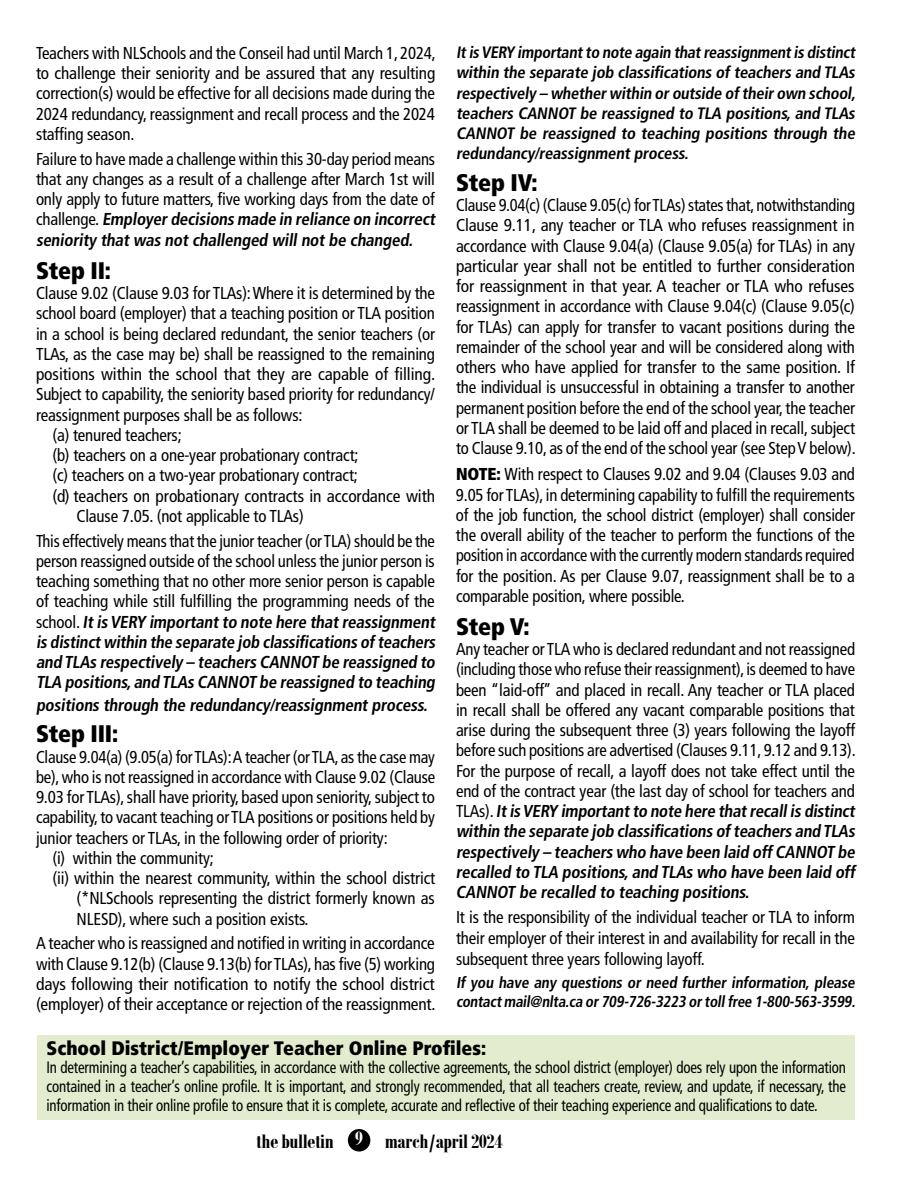
<style>
.page{position:relative;width:918px;height:1188px;background:#fff}
.page>*{position:absolute;margin:0;border:0;box-sizing:border-box;transform-origin:0 0}
.t1{font:900 condensed 24px "Frutiger LT Std";letter-spacing:-.01em;color:#000}
.t2{font:700 21px "Bodoni MT Condensed";letter-spacing:-.015em;color:#000}
.t3{font:900 condensed 19.5px "Frutiger LT Std";color:#000}
.t4{font:condensed 17.25px/20.2px "Frutiger LT Std";letter-spacing:-.01em;color:#000;text-align:justify}
.t5{font:condensed 17.25px/20.2px "Frutiger LT Std";letter-spacing:-.01em;color:#000;text-align:justify;scale:.95 1}
.t6{font:condensed 17.25px/20.2px "Frutiger LT Std";letter-spacing:-.01em;color:#000;scale:.96 1}
.t7{font:700 condensed 17.25px "Frutiger LT Std";color:#000}
.t8{font:condensed 16.5px/18.8px "Frutiger LT Std";letter-spacing:-.01em;color:#000;text-align:justify;scale:.9 1}
.t9{font:700 condensed 16.5px/20.2px "Frutiger LT Std";color:#000;text-align:justify}
.t10{font:700 condensed 15.75px/18.9px "Frutiger LT Std";color:#000}
.s1{font-weight:700}
.s2{font-weight:900}
.s3{color:#fff}
</style>
<div class="page">
<div style="left:348px;top:1129px;width:22px;height:23px;background:#000;border-radius:50%"></div>
<div style="left:38px;top:1035px;width:817px;height:85px;background:#e3eccf"></div>
<p class="t4" style="left:36px;top:43px;width:401px">Teachers with NLSchools and the Conseil had until March 1, 2024, to challenge their seniority and be assured that any resulting correction(s) would be effective for all decisions made during the 2024 redundancy, reassignment and recall process and the 2024 staffing season.</p>
<p class="t4" style="left:36px;top:149px;width:404px;text-align:left">Failure to have made a challenge within this 30-day period means that any changes as a result of a challenge after March 1st will only apply to future matters, five working days from the date of c h a l l e n g e. <span class="s1">Employer decisions made in reliance on incorrect seniority that was not challenged will not be changed.</span></p>
<h1 class="t1" style="left:36px;top:256px;width:76px">Step II:</h1>
<p class="t4" style="left:36px;top:283px;width:401px">Clause 9.02 (Clause 9.03 for TLAs): Where it is determined by the</p>
<p class="t4" style="left:36px;top:303px;width:401px">school board (employer) that a teaching position or TLA position</p>
<p class="t4" style="left:36px;top:324px;width:401px">in a school is being declared redundant, the senior teachers (or</p>
<p class="t4" style="left:36px;top:344px;width:401px">TLAs, as the case may be) shall be reassigned to the remaining</p>
<p class="t4" style="left:36px;top:364px;width:401px">positions within the school that they are capable of filling.</p>
<p class="t4" style="left:36px;top:384px;width:401px">Subject to capability, the seniority based priority for redundancy/</p>
<p class="t4" style="left:36px;top:405px;width:268px">reassignment purposes shall be as follows:</p>
<p class="t4" style="left:52px;top:425px;width:131px">(a) tenured teachers;</p>
<p class="t4" style="left:52px;top:445px;width:308px">(b) teachers on a one-year probationary contract;</p>
<p class="t4" style="left:52px;top:465px;width:307px">(c) teachers on a two-year probationary contract;</p>
<p class="t4" style="left:52px;top:486px;width:384px">(d) teachers on probationary contracts in accordance with</p>
<p class="t4" style="left:76px;top:506px;width:229px">Clause 7.05. (not applicable to TLAs)</p>
<p class="t6" style="left:36px;top:531px;width:420px">This effectively means that the junior teacher (or TLA) should be the person reassigned outside of the school unless the junior person is teaching something that no other more senior person is capable of teaching while still fulfilling the programming needs of the s c h o o l . <span class="s1">It is VERY important to note here that reassignment is distinctwithin the separate job classifications ofteachers and TLAs respectively – teachers CANNOT be reassigned to TLA positions,and TLAs CANNOT be reassigned to teaching</span></p>
<p class="t7" style="left:36px;top:695px;width:396px">positions through the redundancy/reassignment process.</p>
<h1 class="t1" style="left:36px;top:719px;width:84px">Step III:</h1>
<p class="t6" style="left:36px;top:747px;width:417px">Clause 9.04(a) (9.05(a) for TLAs): A teacher (or TLA, as the case may</p>
<p class="t4" style="left:36px;top:767px;width:401px">be), who is not reassigned in accordance with Clause 9.02 (Clause</p>
<p class="t4" style="left:36px;top:787px;width:400px">9.03 for TLAs), shall have priority, based upon seniority, subject to</p>
<p class="t4" style="left:36px;top:807px;width:401px">capability, to vacant teaching or TLA positions or positions held by</p>
<p class="t4" style="left:36px;top:828px;width:353px">junior teachers or TLAs, in the following order of priority:</p>
<p class="t4" style="left:52px;top:848px;width:163px">(i) within the community;</p>
<p class="t4" style="left:52px;top:868px;width:384px">(ii) within the nearest community, within the school district</p>
<p class="t4" style="left:76px;top:888px;width:360px">(*NLSchools representing the district formerly known as</p>
<p class="t4" style="left:76px;top:909px;width:234px">NLESD), where such a position exists.</p>
<p class="t4" style="left:36px;top:933px;width:401px">A teacher who is reassigned and notified in writing in accordance with Clause 9.12(b) (Clause 9.13(b) for TLAs), has five (5) working days following their notification to notify the school district (employer) of their acceptance or rejection of the reassignment.</p>
<p class="t9" style="left:456px;top:42px;width:404px">Itis VERY importantto note again thatreassignmentis distinct within the separate job classifications of teachers and TLAs respectively – whether within or outside oftheir own school, teachers CANNOT be reassigned to TLA positions, and TLAs CANNOT be reassigned to teaching positions through the redundancy/reassignment process.</p>
<h1 class="t1" style="left:456px;top:168px;width:83px">Step IV:</h1>
<p class="t5" style="left:456px;top:195px;width:422px">Clause 9.04(c) (Clause 9.05(c) for TLAs) states that, notwithstanding Clause 9.11, any teacher or TLA who refuses reassignment in accordance with Clause 9.04(a) (Clause 9.05(a) for TLAs) in any particular year shall not be entitled to further consideration for reassignment in that year. A teacher or TLA who refuses reassignment in accordance with Clause 9.04(c) (Clause 9.05(c) for TLAs) can apply for transfer to vacant positions during the remainder of the school year and will be considered along with others who have applied for transfer to the same position. If the individual is unsuccessful in obtaining a transfer to another permanent position before the end of the school year, the teacher or TLA shall be deemed to be laid off and placed in recall, subject to Clause 9.10, as of the end of the school year (see Step V below).</p>
<p class="t4" style="left:456px;top:464px;width:401px"><span class="s2">NOTE:</span> With respect to Clauses 9.02 and 9.04 (Clauses 9.03 and 9.05 for TLAs), in determining capability to fulfill the requirements of the job function, the school district (employer) shall consider the overall ability of the teacher to perform the functions of the position in accordance with the currently modern standards required for the position. As per Clause 9.07, reassignment shall be to a comparable position, where possible.</p>
<h1 class="t1" style="left:456px;top:612px;width:75px">Step V:</h1>
<p class="t4" style="left:456px;top:639px;width:403px;text-align:left">Any teacher or TLA who is declared redundant and not reassigned (including those who refuse their reassignment), is deemed to have been “laid-off” and placed in recall. Any teacher or TLA placed in recall shall be offered any vacant comparable positions that arise during the subsequent three (3) years following the layoff before such positions are advertised (Clauses 9.11, 9.12 and 9.13).<br>For the purpose of recall, a layoff does not take effect until the end of the contract year (the last day of school for teachers and T LA s ) . <span class="s1">Itis VERY importantto note here thatrecallis distinct within the separate job classifications ofteachers and TLAs respectively – teachers who have been laid offCANNOT be recalled to TLA positions,and TLAs who have been laid off CANNOT be recalled to teaching positions.</span></p>
<p class="t4" style="left:456px;top:907px;width:400px;line-height:20.7px">It is the responsibility of the individual teacher or TLA to inform their employer of their interest in and availability for recall in the subsequent three years following layoff.</p>
<p class="t10" style="left:456px;top:973px;width:404px">If you have any questions or need further information, please contactmail@nlta.ca or709-726-3223 ortollfree 1-800-563-3599.</p>
<p class="t3" style="left:46px;top:1036px;width:441px">School District/Employer Teacher Online Profiles:</p>
<p class="t8" style="left:46px;top:1058px;width:890px">In determining a teacher’s capabilities, in accordance with the collective agreements, the school district (employer) does rely upon the information contained in a teacher’s online profile. It is important, and strongly recommended, that all teachers create, review, and update, if necessary, the information in their online profile to ensure that it is complete, accurate and reflective of their teaching experience and qualifications to date.</p>
<p class="t2" style="left:256px;top:1128px;width:248px">the bulletin <span class="s3">9</span> march/april 2024</p>
</div>
